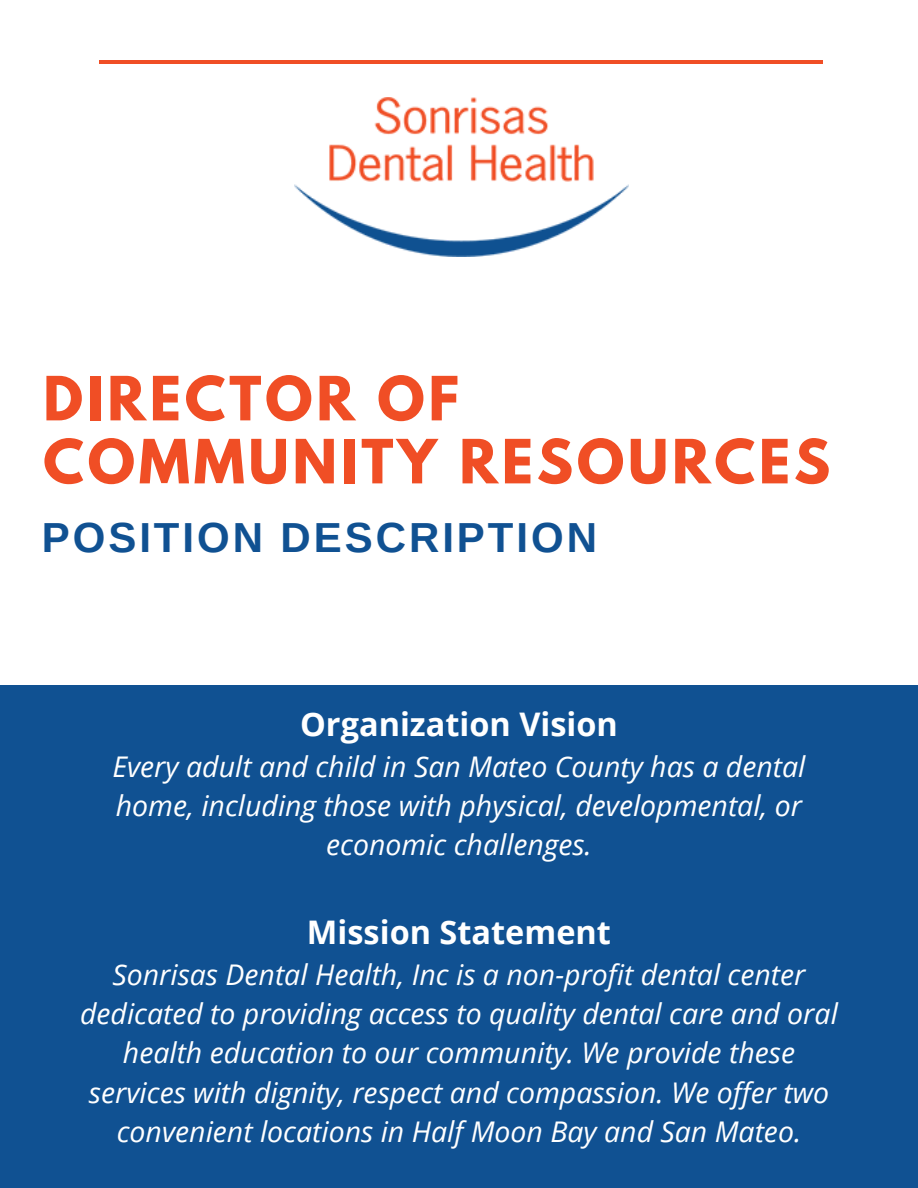
<style>
.page{position:relative;width:918px;height:1188px;background:#fff}
.page>*{position:absolute;margin:0;border:0;box-sizing:border-box;transform-origin:0 0}
.t1{font:700 54px/63px "League Spartan";letter-spacing:.07em;color:#f04e25}
.t2{font:700 42px "Arimo";letter-spacing:.07em;color:#105192}
.t3{font:700 32.55px "Open Sans";color:#fff}
.t4{font:italic 28.5px/39.3px "Open Sans";color:#fff;text-align:center}
</style>
<div class="page">
<div style="left:0;top:686px;width:918px;height:502px;background:#105192"></div>
<hr style="left:99px;top:60px;width:724px;height:4px;background:#f04e25">
<img style="left:294px;top:98px;width:334px;height:158px">
<h1 class="t1" style="left:43px;top:374px;width:789px">DIRECTOR OF<br>COMMUNITY RESOURCES</h1>
<h2 class="t2" style="left:42px;top:514px;width:557px">POSITION DESCRIPTION</h2>
<p class="t3" style="left:300px;top:701px;width:319px">Organization Vision</p>
<p class="t4" style="left:113px;top:746px;width:694px">Every adult and child in San Mateo County has a dental home, including those with physical, developmental, or economic challenges.</p>
<p class="t3" style="left:307px;top:909px;width:306px">Mission Statement</p>
<p class="t4" style="left:80px;top:954px;width:759px">Sonrisas Dental Health, Inc is a non-profit dental center dedicated to providing access to quality dental care and oral health education to our community. We provide these services with dignity, respect and compassion. We offer two convenient locations in Half Moon Bay and San Mateo.</p>
</div>
